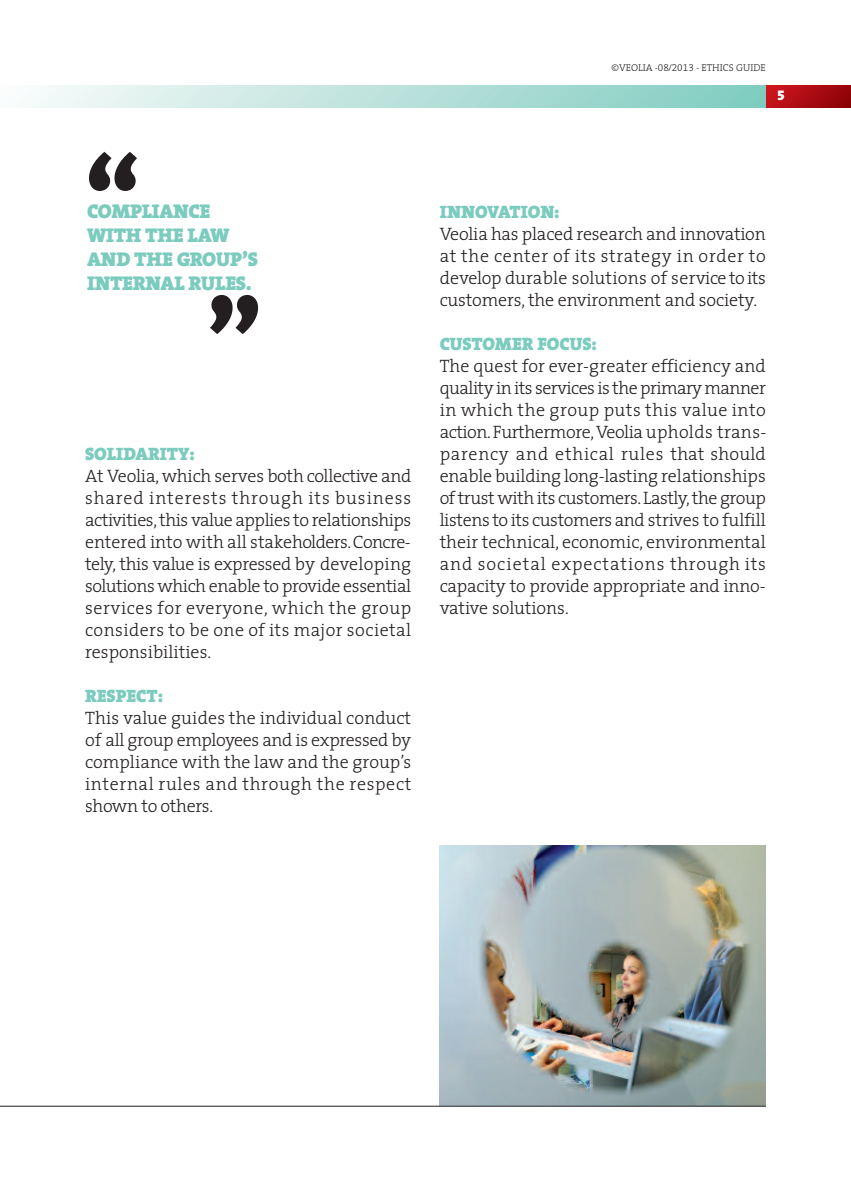
<style>
.page{position:relative;width:851px;height:1191px;background:#fff}
.page>*{position:absolute;margin:0;border:0;box-sizing:border-box;transform-origin:0 0}
.t1{font:900 98px "The Serif";color:#231f20}
.t2{font:900 20px/24px "The Serif";letter-spacing:-.015em;color:#7bcbbf}
.t3{font:300 18px/22px "The Serif";color:#231f20;text-align:justify}
.t4{font:900 18px "The Serif";color:#7bcbbf}
.t5{font:14px "The Serif Black Expert";color:#fff}
.t6{font:300 10px "The Serif";color:#231f20}
.s1{font-family:"The Serif Light Expert";font-weight:400}
</style>
<div class="page">
<img style="left:439px;top:845px;width:326px;height:260px">
<hr style="left:0;top:1105px;width:765px;height:1px;background:#231f20">
<svg style="left:765px;top:85px;width:85px;height:23px;background:#ac0e14"></svg>
<div style="left:0;top:85px;width:765px;height:23px;background:linear-gradient(to right,#fafcfb,#7fcbbf)"></div>
<h1 class="t1" style="left:85px;top:160px;width:56px">“</h1>
<p class="t2" style="left:87px;top:201px;width:172px">COMPLIANCE<br>WITH THE LAW<br>AND THE GROUP’S<br>INTERNAL RULES.</p>
<h1 class="t1" style="left:207px;top:302px;width:56px">”</h1>
<p class="t4" style="left:85px;top:448px;width:111px">SOLIDARITY:</p>
<p class="t3" style="left:85px;top:467px;width:328px">At Veolia,which serves both collective and shared interests through its business activities,this value applies to relationships entered into with all stakeholders.Concre&shy;tely, this value is expressed by developing solutions which enable to provide essential services for everyone, which the group considers to be one of its major societal responsibilities.</p>
<p class="t4" style="left:85px;top:690px;width:79px">RESPECT:</p>
<p class="t3" style="left:85px;top:709px;width:327px">This value guides the individual conduct of all group employees and is expressed by compliance with the law and the group’s internal rules and through the respect shown to others.</p>
<p class="t6" style="left:611px;top:64px;width:156px">©VEOLIA -<span class="s1">08/2013</span> - ETHICS GUIDE</p>
<p class="t5" style="left:777px;top:90px;width:9px">5</p>
<p class="t4" style="left:439px;top:206px;width:121px">INNOVATION:</p>
<p class="t3" style="left:439px;top:225px;width:328px">Veolia has placed research and innovation at the center of its strategy in order to develop durable solutions of service toits customers, the environment and society.</p>
<p class="t4" style="left:439px;top:338px;width:159px">CUSTOMER FOCUS:</p>
<p class="t3" style="left:439px;top:357px;width:328px">The quest for ever-greater efficiency and quality in its services is the primary manner in which the group puts this value into action.Furthermore,Veolia upholds trans&shy;parency and ethical rules that should enable building long-lasting relationships of trust with its customers.Lastly,the group listens to its customers and strives to fulfill their technical, economic, environmental and societal expectations through its capacity to provide appropriate and inno&shy;vative solutions.</p>
</div>
